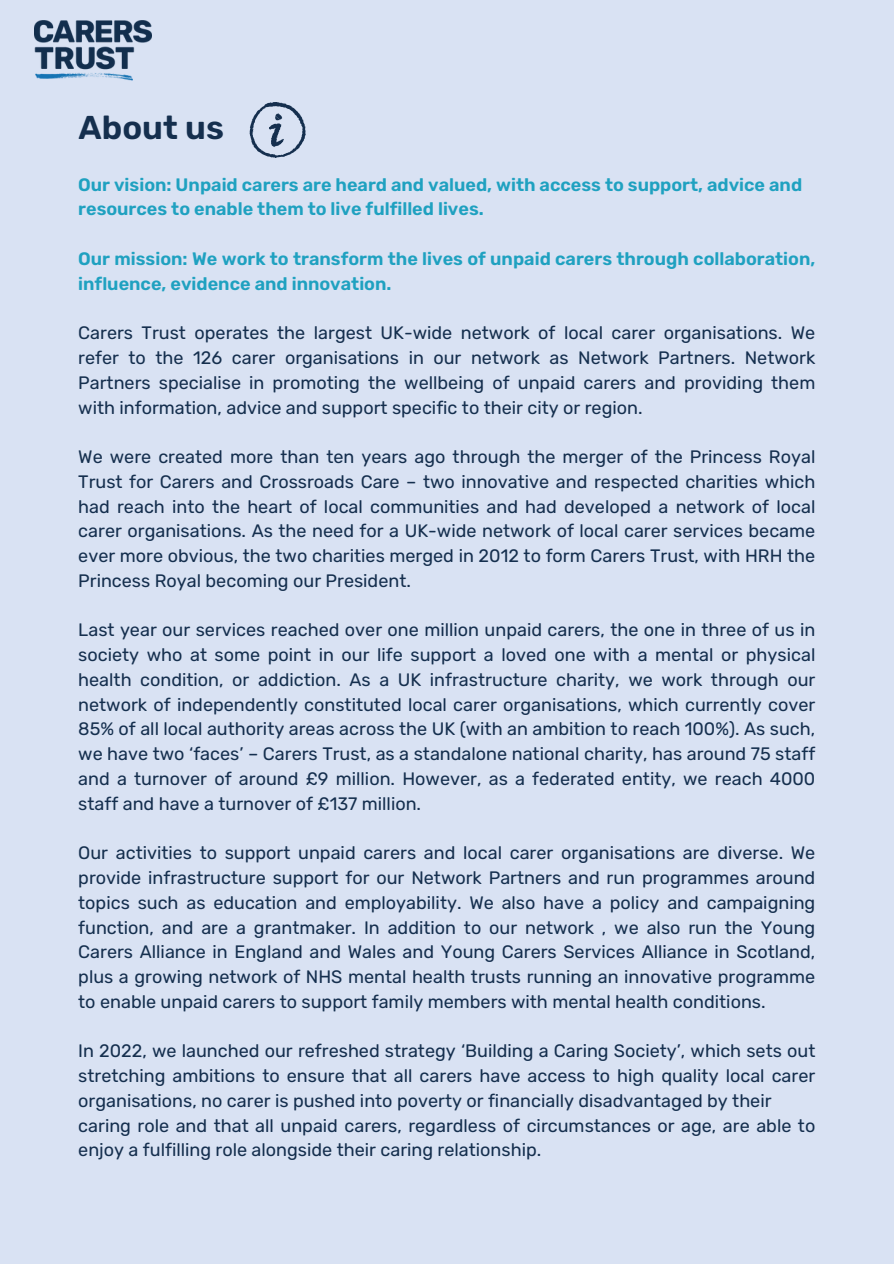
<style>
.page{position:relative;width:894px;height:1264px;background:#fff}
.page>*{position:absolute;margin:0;border:0;box-sizing:border-box;transform-origin:0 0}
.t1{font:600 33px "Rubik";color:#152f4e}
.t2{font:18px/24.8px "Rubik";color:#152f4e;text-align:justify}
.t3{font:600 18px/24.8px "Rubik";color:#1fa1c0}
</style>
<div class="page">
<div style="left:0;top:0;width:893px;height:1263px;background:#d9e2f3"></div>
<svg style="left:249px;top:102px;width:57px;height:56px"></svg>
<img style="left:34px;top:21px;width:117px;height:60px">
<p class="t1" style="left:79px;top:109px;width:147px">About us</p>
<p class="t3" style="left:78px;top:172px;width:725px">Our vision: Unpaid carers are heard and valued, with access to support, advice and resources to enable them to live fulfilled lives.</p>
<h1 class="t3" style="left:78px;top:246px;width:738px">Our mission: We work to transform the lives of unpaid carers through collaboration, influence, evidence and innovation.</h1>
<h2 class="t2" style="left:78px;top:321px;width:738px">Carers Trust operates the largest UK-wide network of local carer organisations. We refer to the 126 carer organisations in our network as Network Partners. Network Partners specialise in promoting the wellbeing of unpaid carers and providing them with information, advice and support specific to their city or region.</h2>
<h2 class="t2" style="left:78px;top:444px;width:738px">We were created more than ten years ago through the merger of the Princess Royal Trust for Carers and Crossroads Care – two innovative and respected charities which had reach into the heart of local communities and had developed a network of local carer organisations. As the need for a UK-wide network of local carer services became ever more obvious, the two charities merged in 2012 to form Carers Trust, with HRH the Princess Royal becoming our President.</h2>
<p class="t2" style="left:78px;top:618px;width:738px">Last year our services reached over one million unpaid carers, the one in three of us in society who at some point in our life support a loved one with a mental or physical health condition, or addiction. As a UK infrastructure charity, we work through our network of independently constituted local carer organisations, which currently cover 85% of all local authority areas across the UK (with an ambition to reach 100%). As such, we have two ‘faces’ – Carers Trust, as a standalone national charity, has around 75 staff and a turnover of around £9 million. However, as a federated entity, we reach 4000 staff and have a turnover of £137 million.</p>
<p class="t2" style="left:78px;top:840px;width:738px">Our activities to support unpaid carers and local carer organisations are diverse. We provide infrastructure support for our Network Partners and run programmes around topics such as education and employability. We also have a policy and campaigning function, and are a grantmaker. In addition to our network , we also run the Young Carers Alliance in England and Wales and Young Carers Services Alliance in Scotland, plus a growing network of NHS mental health trusts running an innovative programme to enable unpaid carers to support family members with mental health conditions.</p>
<p class="t2" style="left:78px;top:1038px;width:738px">In 2022, we launched our refreshed strategy ‘Building a Caring Society’, which sets out stretching ambitions to ensure that all carers have access to high quality local carer organisations, no carer is pushed into poverty or financially disadvantaged by their</p>
<p class="t2" style="left:78px;top:1113px;width:738px">caring role and that all unpaid carers, regardless of circumstances or age, are able to enjoy a fulfilling role alongside their caring relationship.</p>
</div>
